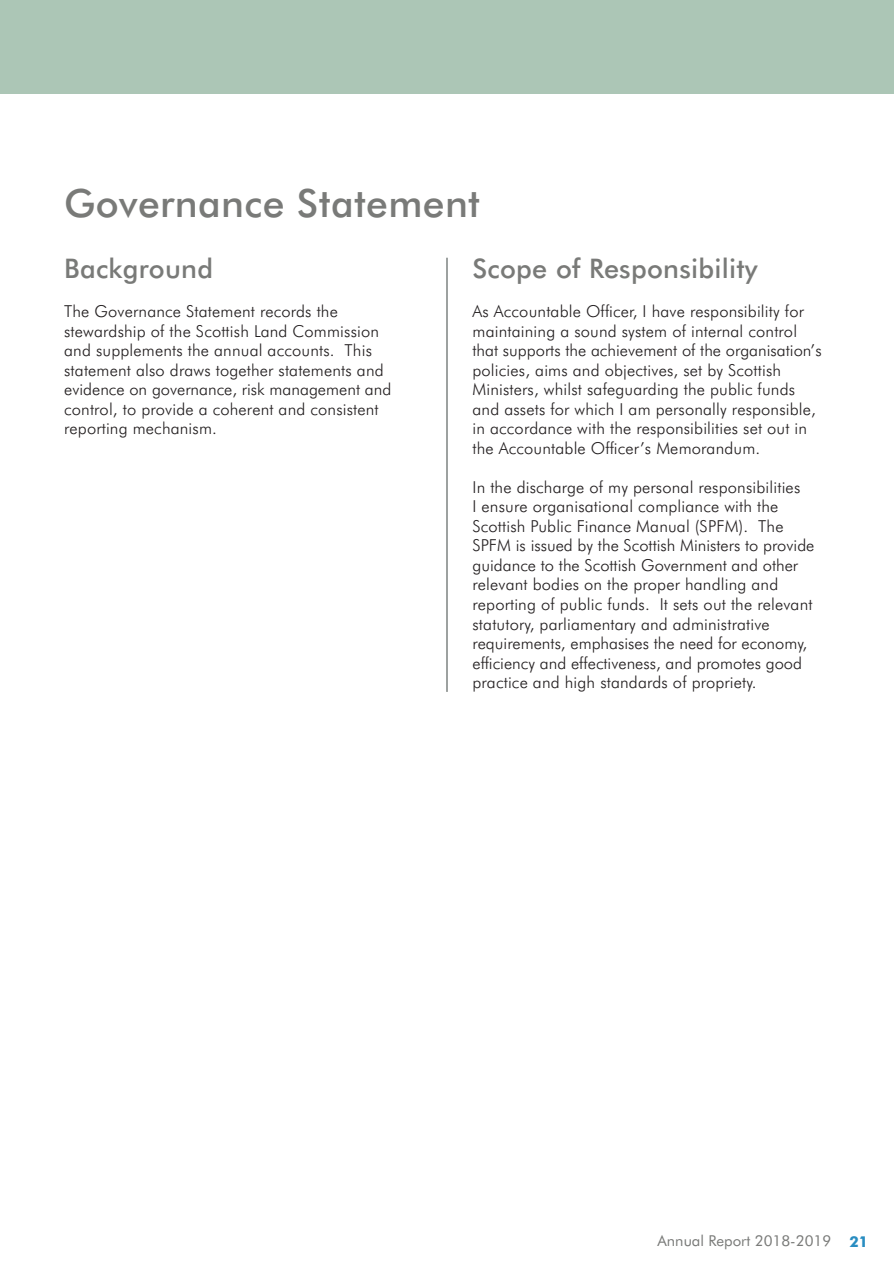
<style>
.page{position:relative;width:894px;height:1264px;background:#fff}
.page>*{position:absolute;margin:0;border:0;box-sizing:border-box;transform-origin:0 0}
.t1{font:500 39px "Futura BT";letter-spacing:.01em;color:#797a78}
.t2{font:500 27px "Futura BT";letter-spacing:.01em;color:#797a78}
.t3{font:300 16.5px/19.5px "Futura BT";letter-spacing:.01em;color:#231f20}
.t4{font:15px "Futura BT";color:#797a78}
.s1{font-weight:700;color:#298dc1}
</style>
<div class="page">
<hr style="left:447px;top:258px;width:1px;height:434px;background:#3c4542">
<div style="left:0;top:0;width:894px;height:94px;background:#acc6b6"></div>
<h1 class="t1" style="left:64px;top:179px;width:417px">Governance Statement</h1>
<h2 class="t2" style="left:64px;top:252px;width:150px">Background</h2>
<p class="t3" style="left:64px;top:302px;width:329px">The Governance Statement records the stewardship of the Scottish Land Commission and supplements the annual accounts. This statement also draws together statements and evidence on governance, risk management and control, to provide a coherent and consistent reporting mechanism.</p>
<h2 class="t2" style="left:472px;top:252px;width:287px">Scope of Responsibility</h2>
<p class="t3" style="left:472px;top:302px;width:351px">As Accountable Officer, I have responsibility for maintaining a sound system of internal control that supports the achievement of the organisation’s policies, aims and objectives, set by Scottish Ministers, whilst safeguarding the public funds and assets for which I am personally responsible, in accordance with the responsibilities set out in the Accountable Officer’s Memorandum.</p>
<p class="t3" style="left:472px;top:477px;width:343px">In the discharge of my personal responsibilities<br>I ensure organisational compliance with the Scottish Public Finance Manual (SPFM). The SPFM is issued by the Scottish Ministers to provide guidance to the Scottish Government and other relevant bodies on the proper handling and reporting of public funds. It sets out the relevant statutory, parliamentary and administrative requirements, emphasises the need for economy, efficiency and effectiveness, and promotes good practice and high standards of propriety.</p>
<p class="t4" style="left:657px;top:1231px;width:212px">Annual Report 2018-2019 <span class="s1">21</span></p>
</div>
